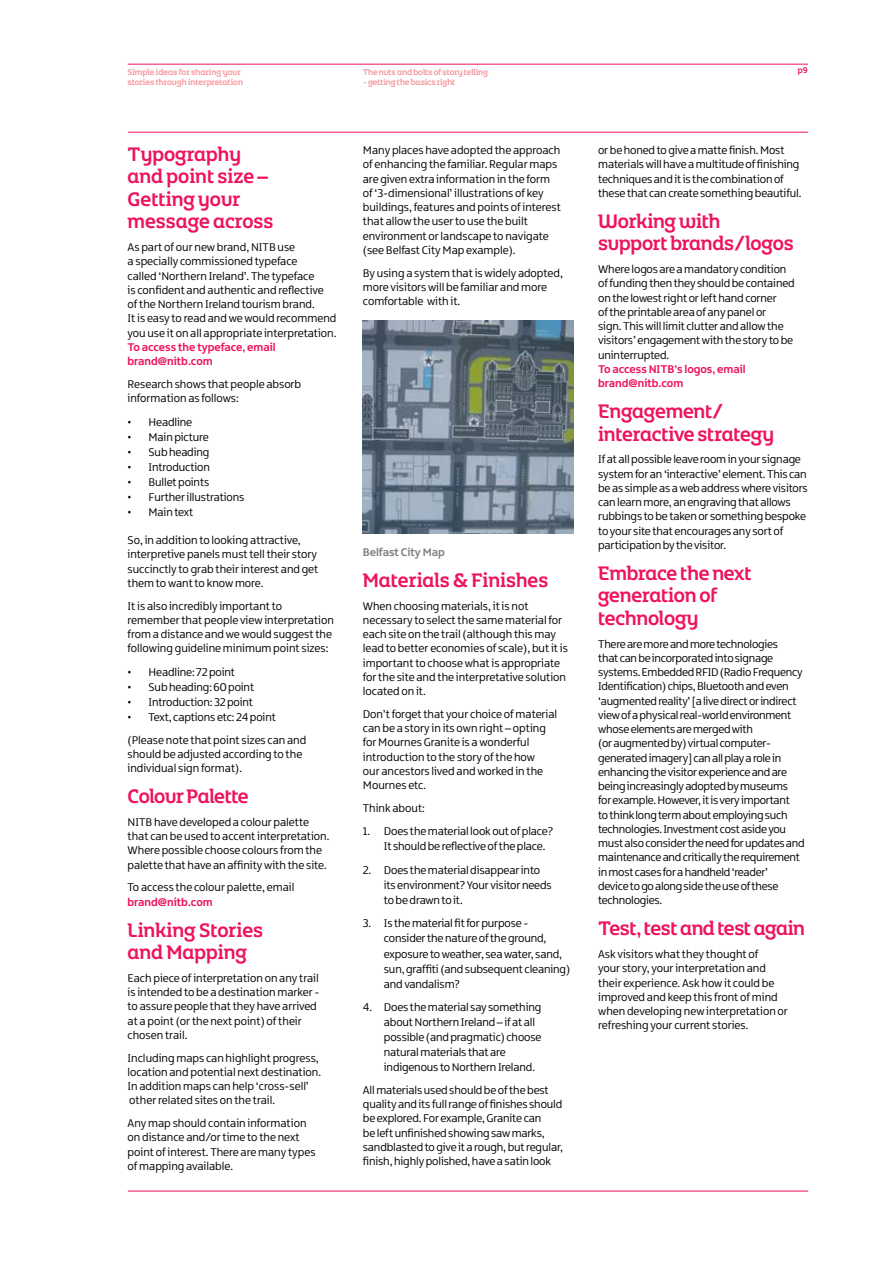
<style>
.page{position:relative;width:893px;height:1263px;background:#fff}
.page>*{position:absolute;margin:0;border:0;box-sizing:border-box;transform-origin:0 0}
.t1{font:21px/22.5px "NITB Headline BETA";letter-spacing:-.01em;color:#ed145a}
.t2{font:300 12px/14.2px "NITB Text BETA";letter-spacing:-.01em;color:#000}
.t3{font:700 12px/14.2px "NITB Text BETA";color:#ed145a}
.t4{font:700 12px "NITB Text BETA";color:#808285}
.t5{font:9px/10.5px "NITB Headline BETA";letter-spacing:-.01em;color:#f5979c}
.t6{font:9px "NITB Headline BETA";color:#ed145a}
</style>
<div class="page">
<hr style="left:128px;top:132px;width:680px;height:1px;background:#ed145a">
<hr style="left:128px;top:64px;width:680px;height:1px;background:#ed145a">
<hr style="left:128px;top:1191px;width:680px;height:1px;background:#ed145a">
<img style="left:363px;top:321px;width:210px;height:212px">
<p class="t5" style="left:128px;top:66px;width:117px">Simple ideas for sharing your stories through interpretation</p>
<p class="t6" style="left:798px;top:65px;width:11px">p9</p>
<p class="t5" style="left:363px;top:66px;width:127px">The nuts and bolts of story telling</p>
<p class="t5" style="left:363px;top:77px;width:94px">- getting the basics right</p>
<h1 class="t1" style="left:128px;top:142px;width:147px">Typography and point size –<br>Getting your message across</h1>
<p class="t2" style="left:128px;top:240px;width:210px">As part of our newbrand,NITB use<br>a specially commissioned typeface<br>called ‘Northern Ireland’. The typeface<br>is confident and authentic and reflective of the Northern Ireland tourism brand.<br>It is easy to read and we would recommend you use it on all appropriate interpretation.</p>
<p class="t3" style="left:128px;top:339px;width:150px">To access the typeface, email brand@nitb.com</p>
<p class="t2" style="left:128px;top:377px;width:175px">Research shows that people absorb information as follows:</p>
<p class="t2" style="left:128px;top:415px;width:66px">• Headline</p>
<p class="t2" style="left:128px;top:430px;width:83px">• Mainpicture</p>
<p class="t2" style="left:128px;top:445px;width:83px">• Subheading</p>
<p class="t2" style="left:128px;top:460px;width:84px">• Introduction</p>
<p class="t2" style="left:128px;top:475px;width:83px">• Bulletpoints</p>
<p class="t2" style="left:128px;top:490px;width:118px">• Furtherillustrations</p>
<p class="t2" style="left:128px;top:505px;width:67px">• Maintext</p>
<p class="t2" style="left:128px;top:533px;width:192px">So, in addition to looking attractive, interpretive panels must tell their story succinctly to grab their interest and get them to want to know more.</p>
<p class="t2" style="left:128px;top:599px;width:208px">It is also incredibly important to remember that people view interpretation from a distance and we would suggest the following guideline minimum point sizes:</p>
<p class="t2" style="left:128px;top:665px;width:109px">• Headline: 72point</p>
<p class="t2" style="left:128px;top:680px;width:128px">• Subheading:60point</p>
<p class="t2" style="left:128px;top:695px;width:127px">• Introduction: 32point</p>
<p class="t2" style="left:128px;top:706px;width:180px;line-height:22.8px">• Text, captions etc: 24point (Please note that point sizes can and</p>
<p class="t2" style="left:128px;top:747px;width:176px">should be adjusted according to the individual sign format).</p>
<h1 class="t1" style="left:128px;top:784px;width:123px">Colour Palette</h1>
<p class="t2" style="left:128px;top:815px;width:203px">NITB have developed a colour palette that can be used to accent interpretation.<br>Where possible choose colours from the palette that have an affinity with the site.</p>
<p class="t2" style="left:128px;top:880px;width:168px">To access the colour palette, email</p>
<p class="t3" style="left:128px;top:894px;width:87px">brand@nitb.com</p>
<h1 class="t1" style="left:128px;top:918px;width:137px">Linking Stories and Mapping</h1>
<p class="t2" style="left:128px;top:971px;width:193px">Each piece of interpretation on any trail is intended to be a destination marker - to assure people that they have arrived at a point (or the next point) of their chosen trail.</p>
<p class="t2" style="left:128px;top:1051px;width:195px">Including maps can highlight progress, location and potential next destination.<br>In addition maps can help ‘cross-sell’ other related sites on the trail.</p>
<p class="t2" style="left:128px;top:1116px;width:189px">Any map should contain information on distance and/or time to the next point of interest. There are many types of mapping available.</p>
<p class="t2" style="left:363px;top:143px;width:200px">Many places have adopted the approach of enhancing the familiar. Regular maps are given extra information in the form of ‘3-dimensional’ illustrations of key buildings, features and points of interest that allow the user to use the built environment or landscape to navigate (see Belfast CityMap example).</p>
<p class="t2" style="left:363px;top:266px;width:202px">By using a system thatiswidely adopted, more visitors will be familiar and more comfortable with it.</p>
<p class="t4" style="left:363px;top:544px;width:84px">Belfast City Map</p>
<h1 class="t1" style="left:363px;top:568px;width:187px">Materials &amp; Finishes</h1>
<p class="t2" style="left:363px;top:599px;width:207px">When choosing materials, it is not necessary to select the same material for each site on the trail (although this may lead to better economies of scale), but it is important to choose what is appropriate for the site and the interpretative solution located on it.</p>
<p class="t2" style="left:363px;top:707px;width:196px">Don’t forget that your choice of material can be a story in its own right – opting for Mournes Granite is a wonderful introduction to the story of the how<br>our ancestors lived and worked in the<br>Mournes etc.</p>
<p class="t2" style="left:363px;top:801px;width:64px">Think about:</p>
<p class="t2" style="left:384px;top:824px;width:171px;line-height:15px;text-indent:-21px">1. Does the material look out of place?<br>It should be reflective of the place.</p>
<p class="t2" style="left:384px;top:863px;width:169px;line-height:15px;text-indent:-21px">2. Does the material disappear into its environment? Your visitor needs to be drawn to it.</p>
<p class="t2" style="left:384px;top:916px;width:188px;line-height:15px;text-indent:-21px">3. Is the material fit for purpose - consider the nature of the ground, exposure to weather, sea water, sand, sun, graffiti (and subsequent cleaning) and vandalism?</p>
<p class="t2" style="left:384px;top:1000px;width:159px;line-height:15px;text-indent:-21px">4. Does the material say something about Northern Ireland – if at all possible (and pragmatic) choose natural materials that are indigenous to Northern Ireland.</p>
<p class="t2" style="left:363px;top:1083px;width:202px">All materials used should be of the best quality and its full range of finishes should be explored. For example, Granite can<br>be left unfinished showing saw marks, sandblasted to give it a rough, but regular, finish, highly polished, have a satin look</p>
<p class="t2" style="left:598px;top:143px;width:205px">or be honed to give a matte finish. Most materials will have a multitude of finishing techniques and it is the combination of these that can create something beautiful.</p>
<h1 class="t1" style="left:598px;top:209px;width:197px">Working with support brands/logos</h1>
<p class="t2" style="left:598px;top:262px;width:198px">Where logos are a mandatory condition of funding then they should be contained on the lowest right or left hand corner<br>of the printable area of any panel or<br>sign. This will limit clutter and allow the visitors’ engagement with the story to be uninterrupted.</p>
<p class="t3" style="left:598px;top:362px;width:149px">To access NITB’s logos, email brand@nitb.com</p>
<h1 class="t1" style="left:598px;top:400px;width:178px">Engagement/ interactive strategy</h1>
<p class="t2" style="left:598px;top:452px;width:211px">If at all possible leave room in your signage system for an ‘interactive’ element. This can be as simple as a web address where visitors can learn more, an engraving that allows rubbings to be taken or something bespoke to your site that encourages any sort of participation by the visitor.</p>
<h1 class="t1" style="left:598px;top:561px;width:155px">Embrace the next generation of technology</h1>
<p class="t2" style="left:598px;top:637px;width:208px">There are more and more technologies<br>that can be incorporated into signage systems. Embedded RFID (Radio Frequency Identification)chips,Bluetoothandeven ‘augmented reality’ [a live direct or indirect view of a physical real-world environment whose elements are merged with<br>(or augmented by) virtual computer&shy;generated imagery] can all play a role in enhancing the visitor experience and are being increasingly adopted by museums<br>for example. However, it is very important<br>to think long term about employing such technologies. Investment cost aside you must also consider the need for updates and maintenance and critically the requirement in most cases for a handheld ‘reader’<br>device to go along side the use of these technologies.</p>
<h1 class="t1" style="left:598px;top:917px;width:208px">Test, test and test again</h1>
<p class="t2" style="left:598px;top:947px;width:191px">Ask visitors what they thought of<br>your story, your interpretation and their experience. Ask how it could be improved and keep this front of mind when developing new interpretation or refreshing your current stories.</p>
</div>
